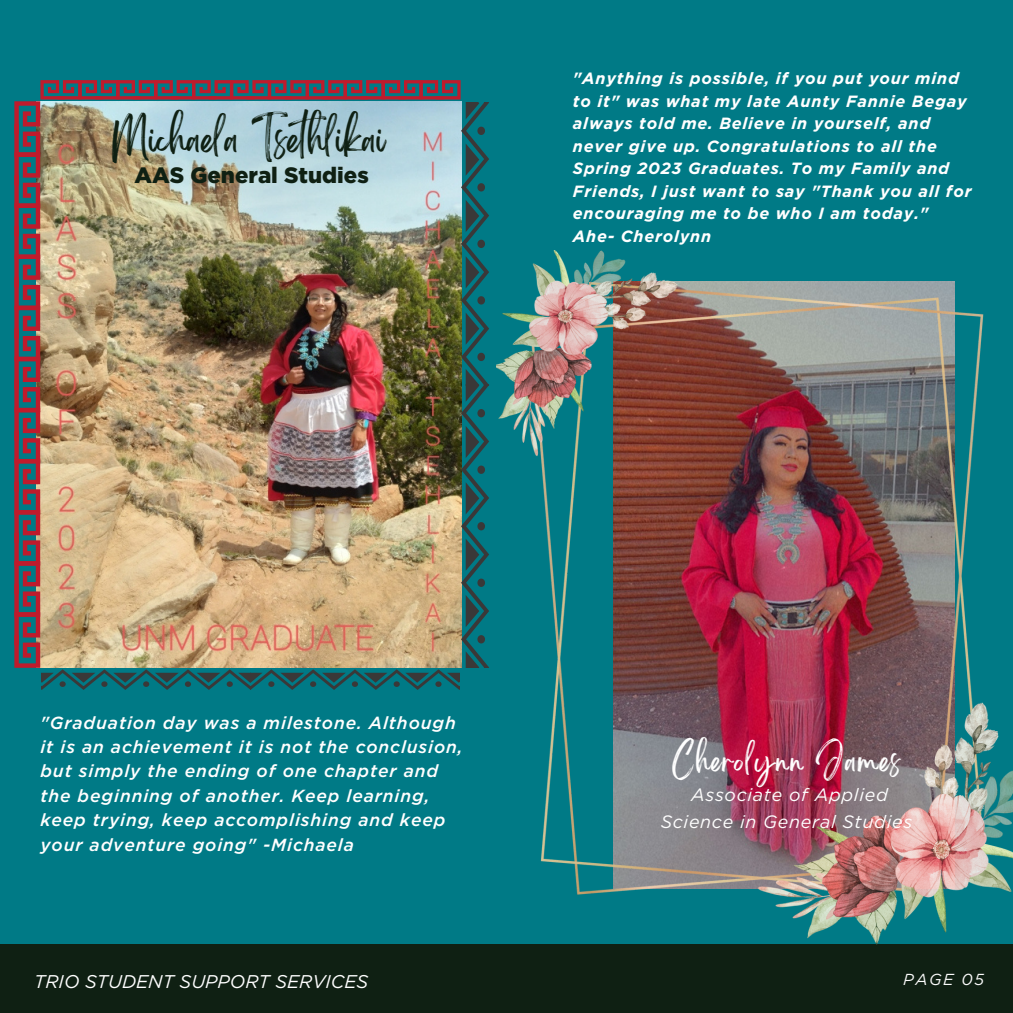
<style>
.page{position:relative;width:1013px;height:1013px;background:#fff}
.page>*{position:absolute;margin:0;border:0;box-sizing:border-box;transform-origin:0 0}
.t1{font:32.62px "Brightwall";color:#0f2013}
.t2{font:26.25px "Brightwall";letter-spacing:.04em;color:#fff}
.t3{font:900 22.25px "Gotham";color:#0f2013}
.t4{font:italic 18.38px "Gotham";color:#fff}
.t5{font:italic 17.88px/27.2px "Gotham";letter-spacing:.04em;color:#fff;text-align:center}
.t6{font:italic 500 17.5px/24.4px "Gotham";letter-spacing:.05em;color:#fff}
.t7{font:italic 700 16.25px/22.5px "Gotham";letter-spacing:.05em;color:#fff}
.t8{font:italic 15.88px "Gotham";letter-spacing:.1em;color:#fafafa}
</style>
<div class="page">
<div style="left:0;top:0;width:1012px;height:1012px;background:#007a86"></div>
<div style="left:0;top:944px;width:1012px;height:68px;background:#0f2013"></div>
<img style="left:497px;top:250px;width:515px;height:694px">
<img style="left:14px;top:80px;width:475px;height:610px">
<h1 class="t1" style="left:113px;top:127px;width:273px">Michaela Tsethlikai</h1>
<h3 class="t3" style="left:134px;top:162px;width:236px">AAS General Studies</h3>
<p class="t7" style="left:573px;top:67px;width:400px">"Anything is possible, if you put your mind to it" was what my late Aunty Fannie Begay always told me. Believe in yourself, and never give up. Congratulations to all the Spring 2023 Graduates. To my Family and Friends, I just want to say "Thank you all for encouraging me to be who I am today." Ahe- Cherolynn</p>
<p class="t6" style="left:40px;top:710px;width:424px">"Graduation day was a milestone. Although it is an achievement it is not the conclusion, but simply the ending of one chapter and the beginning of another. Keep learning, keep trying, keep accomplishing and keep your adventure going" -Michaela</p>
<h2 class="t2" style="left:672px;top:751px;width:230px">Cherolynn James</h2>
<p class="t5" style="left:660px;top:781px;width:253px">Associate of Applied<br>Science in General Studies</p>
<p class="t4" style="left:34px;top:970px;width:335px">TRIO STUDENT SUPPORT SERVICES</p>
<p class="t8" style="left:903px;top:969px;width:82px">PAGE 05</p>
</div>
